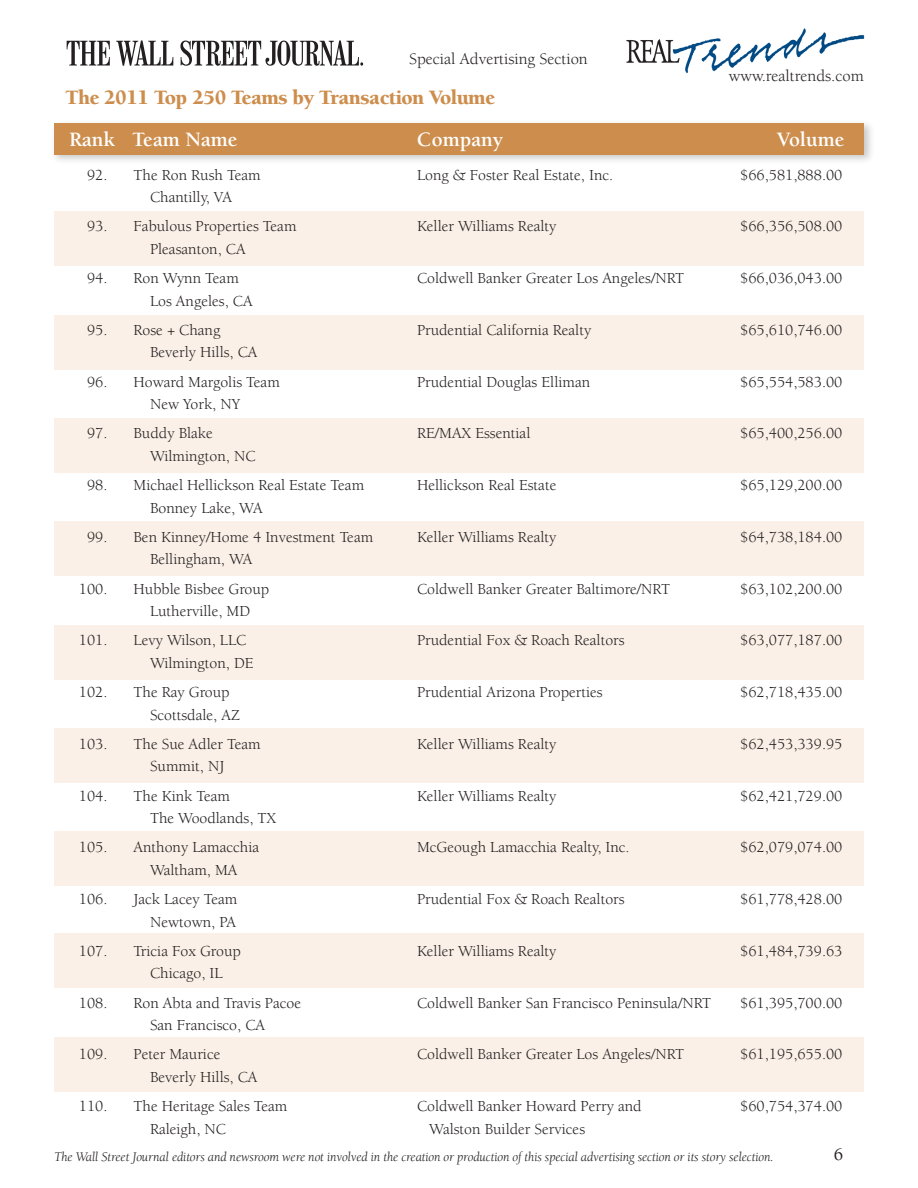
<style>
.page{position:relative;width:918px;height:1188px;background:#fff}
.page>*{position:absolute;margin:0;border:0;box-sizing:border-box;transform-origin:0 0}
.t1{font:900 21px "Berkeley";letter-spacing:-.025em;color:#cd8d4c}
.t2{font:700 21px "Berkeley";color:#fff}
.t3{font:16.5px "Berkeley";color:#231f20}
.t4{font:15.75px "Berkeley";color:#231f20}
.t5{font:italic 13.5px "Berkeley";letter-spacing:-.01em;color:#231f20}
</style>
<div class="page">
<div style="left:54px;top:212px;width:810px;height:54px;background:#faf0e7"></div>
<div style="left:54px;top:315px;width:810px;height:54px;background:#faf0e7"></div>
<div style="left:54px;top:418px;width:810px;height:55px;background:#faf0e7"></div>
<div style="left:54px;top:522px;width:810px;height:54px;background:#faf0e7"></div>
<div style="left:54px;top:625px;width:810px;height:54px;background:#faf0e7"></div>
<div style="left:54px;top:728px;width:810px;height:55px;background:#faf0e7"></div>
<div style="left:54px;top:832px;width:810px;height:54px;background:#faf0e7"></div>
<div style="left:49px;top:118px;width:827px;height:48px;background:#231f20;opacity:.25"></div>
<div style="left:54px;top:123px;width:810px;height:32px;background:#cd8d4c"></div>
<div style="left:54px;top:934px;width:810px;height:54px;background:#faf0e7"></div>
<div style="left:54px;top:1037px;width:810px;height:54px;background:#faf0e7"></div>
<svg style="left:67px;top:41px;width:43px;height:25px"></svg>
<svg style="left:116px;top:41px;width:57px;height:25px"></svg>
<svg style="left:180px;top:41px;width:183px;height:25px"></svg>
<img style="left:626px;top:28px;width:239px;height:45px">
<p class="t3" style="left:409px;top:50px;width:180px">Special Advertising Section</p>
<p class="t3" style="left:729px;top:67px;width:137px">www.realtrends.com</p>
<h1 class="t1" style="left:66px;top:86px;width:431px">The 2011 Top 250 Teams by Transaction Volume</h1>
<h1 class="t2" style="left:69px;top:129px;width:170px">Rank Team Name</h1>
<h1 class="t2" style="left:417px;top:129px;width:88px">Company</h1>
<h1 class="t2" style="left:777px;top:129px;width:69px">Volume</h1>
<p class="t4" style="left:87px;top:166px;width:175px">92. The Ron Rush Team</p>
<p class="t4" style="left:417px;top:166px;width:198px">Long &amp; Foster Real Estate, Inc.</p>
<p class="t4" style="left:740px;top:166px;width:104px">$66,581,888.00</p>
<p class="t4" style="left:150px;top:189px;width:84px">Chantilly, VA</p>
<p class="t4" style="left:87px;top:218px;width:211px">93. Fabulous Properties Team</p>
<p class="t4" style="left:417px;top:218px;width:141px">Keller Williams Realty</p>
<p class="t4" style="left:740px;top:218px;width:104px">$66,356,508.00</p>
<p class="t4" style="left:150px;top:241px;width:97px">Pleasanton, CA</p>
<p class="t4" style="left:87px;top:270px;width:153px">94. Ron Wynn Team</p>
<p class="t4" style="left:417px;top:270px;width:269px">Coldwell Banker Greater Los Angeles/NRT</p>
<p class="t4" style="left:740px;top:270px;width:104px">$66,036,043.00</p>
<p class="t4" style="left:150px;top:292px;width:104px">Los Angeles, CA</p>
<p class="t4" style="left:87px;top:322px;width:135px">95. Rose + Chang</p>
<p class="t4" style="left:417px;top:322px;width:176px">Prudential California Realty</p>
<p class="t4" style="left:740px;top:322px;width:104px">$65,610,746.00</p>
<p class="t4" style="left:150px;top:344px;width:109px">Beverly Hills, CA</p>
<p class="t4" style="left:87px;top:373px;width:194px">96. Howard Margolis Team</p>
<p class="t4" style="left:417px;top:373px;width:175px">Prudential Douglas Elliman</p>
<p class="t4" style="left:740px;top:373px;width:104px">$65,554,583.00</p>
<p class="t4" style="left:150px;top:396px;width:92px">New York, NY</p>
<p class="t4" style="left:87px;top:425px;width:127px">97. Buddy Blake</p>
<p class="t4" style="left:417px;top:425px;width:115px">RE/MAX Essential</p>
<p class="t4" style="left:740px;top:425px;width:104px">$65,400,256.00</p>
<p class="t4" style="left:150px;top:448px;width:107px">Wilmington, NC</p>
<p class="t4" style="left:87px;top:477px;width:279px">98. Michael Hellickson Real Estate Team</p>
<p class="t4" style="left:417px;top:477px;width:141px">Hellickson Real Estate</p>
<p class="t4" style="left:740px;top:477px;width:104px">$65,129,200.00</p>
<p class="t4" style="left:150px;top:499px;width:114px">Bonney Lake, WA</p>
<p class="t4" style="left:87px;top:529px;width:288px">99. Ben Kinney/Home 4 Investment Team</p>
<p class="t4" style="left:417px;top:529px;width:141px">Keller Williams Realty</p>
<p class="t4" style="left:740px;top:529px;width:104px">$64,738,184.00</p>
<p class="t4" style="left:150px;top:551px;width:104px">Bellingham, WA</p>
<p class="t4" style="left:79px;top:580px;width:30px">100.</p>
<p class="t4" style="left:134px;top:580px;width:137px">Hubble Bisbee Group</p>
<p class="t4" style="left:417px;top:580px;width:255px">Coldwell Banker Greater Baltimore/NRT</p>
<p class="t4" style="left:740px;top:580px;width:104px">$63,102,200.00</p>
<p class="t4" style="left:150px;top:603px;width:102px">Lutherville, MD</p>
<p class="t4" style="left:79px;top:632px;width:30px">101.</p>
<p class="t4" style="left:134px;top:632px;width:114px">Levy Wilson, LLC</p>
<p class="t4" style="left:417px;top:632px;width:209px">Prudential Fox &amp; Roach Realtors</p>
<p class="t4" style="left:740px;top:632px;width:104px">$63,077,187.00</p>
<p class="t4" style="left:150px;top:655px;width:105px">Wilmington, DE</p>
<p class="t4" style="left:79px;top:684px;width:30px">102.</p>
<p class="t4" style="left:134px;top:684px;width:98px">The Ray Group</p>
<p class="t4" style="left:417px;top:684px;width:187px">Prudential Arizona Properties</p>
<p class="t4" style="left:740px;top:684px;width:104px">$62,718,435.00</p>
<p class="t4" style="left:150px;top:706px;width:91px">Scottsdale, AZ</p>
<p class="t4" style="left:79px;top:736px;width:30px">103.</p>
<p class="t4" style="left:134px;top:736px;width:129px">The Sue Adler Team</p>
<p class="t4" style="left:417px;top:736px;width:141px">Keller Williams Realty</p>
<p class="t4" style="left:740px;top:736px;width:104px">$62,453,339.95</p>
<p class="t4" style="left:150px;top:758px;width:76px">Summit, NJ</p>
<p class="t4" style="left:79px;top:787px;width:30px">104.</p>
<p class="t4" style="left:134px;top:787px;width:98px">The Kink Team</p>
<p class="t4" style="left:417px;top:787px;width:141px">Keller Williams Realty</p>
<p class="t4" style="left:740px;top:787px;width:104px">$62,421,729.00</p>
<p class="t4" style="left:150px;top:810px;width:128px">The Woodlands, TX</p>
<p class="t4" style="left:79px;top:839px;width:30px">105.</p>
<p class="t4" style="left:134px;top:839px;width:127px">Anthony Lamacchia</p>
<p class="t4" style="left:417px;top:839px;width:214px">McGeough Lamacchia Realty, Inc.</p>
<p class="t4" style="left:740px;top:839px;width:104px">$62,079,074.00</p>
<p class="t4" style="left:150px;top:862px;width:89px">Waltham, MA</p>
<p class="t4" style="left:79px;top:891px;width:30px">106.</p>
<p class="t4" style="left:134px;top:891px;width:105px">Jack Lacey Team</p>
<p class="t4" style="left:417px;top:891px;width:209px">Prudential Fox &amp; Roach Realtors</p>
<p class="t4" style="left:740px;top:891px;width:104px">$61,778,428.00</p>
<p class="t4" style="left:150px;top:913px;width:88px">Newtown, PA</p>
<p class="t4" style="left:79px;top:943px;width:30px">107.</p>
<p class="t4" style="left:134px;top:943px;width:109px">Tricia Fox Group</p>
<p class="t4" style="left:417px;top:943px;width:141px">Keller Williams Realty</p>
<p class="t4" style="left:740px;top:943px;width:104px">$61,484,739.63</p>
<p class="t4" style="left:150px;top:965px;width:74px">Chicago, IL</p>
<p class="t4" style="left:79px;top:994px;width:30px">108.</p>
<p class="t4" style="left:134px;top:994px;width:169px">Ron Abta and Travis Pacoe</p>
<p class="t4" style="left:417px;top:994px;width:296px">Coldwell Banker San Francisco Peninsula/NRT</p>
<p class="t4" style="left:740px;top:994px;width:104px">$61,395,700.00</p>
<p class="t4" style="left:150px;top:1017px;width:117px">San Francisco, CA</p>
<p class="t4" style="left:79px;top:1046px;width:30px">109.</p>
<p class="t4" style="left:134px;top:1046px;width:88px">Peter Maurice</p>
<p class="t4" style="left:417px;top:1046px;width:269px">Coldwell Banker Greater Los Angeles/NRT</p>
<p class="t4" style="left:740px;top:1046px;width:104px">$61,195,655.00</p>
<p class="t4" style="left:150px;top:1069px;width:109px">Beverly Hills, CA</p>
<p class="t4" style="left:79px;top:1098px;width:30px">110.</p>
<p class="t4" style="left:134px;top:1098px;width:156px">The Heritage Sales Team</p>
<p class="t4" style="left:417px;top:1098px;width:226px">Coldwell Banker Howard Perry and</p>
<p class="t4" style="left:740px;top:1098px;width:104px">$60,754,374.00</p>
<p class="t4" style="left:150px;top:1120px;width:78px">Raleigh, NC</p>
<p class="t4" style="left:429px;top:1120px;width:157px">Walston Builder Services</p>
<p class="t5" style="left:54px;top:1150px;width:721px">The Wall Street Journal editors and newsroom were not involved in the creation or production of this special advertising section or its story selection.</p>
</div>
